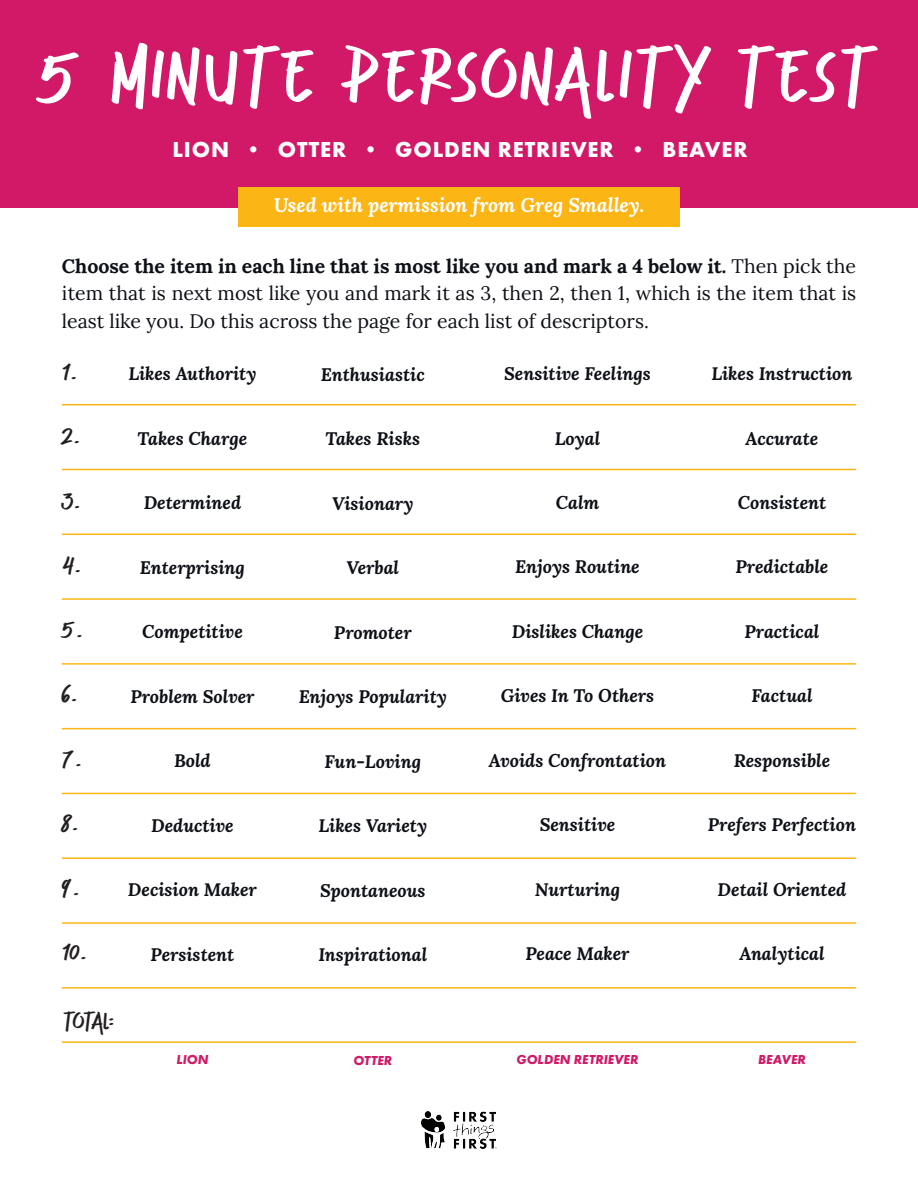
<style>
.page{position:relative;width:918px;height:1188px;background:#fff}
.page>*{position:absolute;margin:0;border:0;box-sizing:border-box;transform-origin:0 0}
.t1{font:79.5px "Clint Marker";letter-spacing:.04em;color:#fff}
.t2{font:25.5px "Clint Marker";letter-spacing:-.05em;color:#231f20}
.t3{font:700 22.5px "Futura PT";letter-spacing:.04em;color:#fff}
.t4{font:19.5px/27.6px "Lora";color:#0d1016;text-align:justify}
.t5{font:italic 700 19.5px "Lora";color:#fff}
.t6{font:italic 700 18px "Lora";color:#0d1016}
.t7{font:italic 700 13.5px "Futura PT";color:#d11967}
.s1{font-weight:700}
</style>
<div class="page">
<div style="left:0;top:0;width:918px;height:208px;background:#d11967"></div>
<div style="left:238px;top:187px;width:442px;height:39px;background:#fbb515"></div>
<hr style="left:62px;top:404px;width:794px;height:1px;background:#fbb515">
<hr style="left:62px;top:469px;width:794px;height:1px;background:#fbb515">
<hr style="left:62px;top:534px;width:794px;height:1px;background:#fbb515">
<hr style="left:62px;top:598px;width:794px;height:2px;background:#fbb515">
<hr style="left:62px;top:663px;width:794px;height:2px;background:#fbb515">
<hr style="left:62px;top:728px;width:794px;height:1px;background:#fbb515">
<hr style="left:62px;top:793px;width:794px;height:1px;background:#fbb515">
<hr style="left:62px;top:857px;width:794px;height:2px;background:#fbb515">
<hr style="left:62px;top:922px;width:794px;height:2px;background:#fbb515">
<hr style="left:62px;top:987px;width:794px;height:2px;background:#fbb515">
<hr style="left:62px;top:1041px;width:794px;height:2px;background:#fbb515">
<img style="left:422px;top:1112px;width:74px;height:36px">
<h1 class="t1" style="left:38px;top:36px;width:838px">5 MINUTE PERSONALITY TEST</h1>
<p class="t3" style="left:172px;top:135px;width:577px">LION • OTTER • GOLDEN RETRIEVER • BEAVER</p>
<p class="t5" style="left:274px;top:191px;width:372px">Used with permission from Greg Smalley.</p>
<p class="t4" style="left:62px;top:251px;width:796px"><span class="s1">Choose the item in each line that is most like you and mark a 4 below it.</span> Then pick the item that is next most like you and mark it as 3, then 2, then 1, which is the item that is least like you. Do this across the page for each list of descriptors.</p>
<h2 class="t2" style="left:62px;top:358px;width:17px">1.</h2>
<p class="t6" style="left:504px;top:361px;width:148px">Sensitive Feelings</p>
<p class="t6" style="left:711px;top:361px;width:143px">Likes Instruction</p>
<p class="t6" style="left:128px;top:361px;width:130px">Likes Authority</p>
<p class="t6" style="left:321px;top:361px;width:105px">Enthusiastic</p>
<h2 class="t2" style="left:62px;top:423px;width:20px">2.</h2>
<p class="t6" style="left:138px;top:426px;width:111px">Takes Charge</p>
<p class="t6" style="left:325px;top:426px;width:96px">Takes Risks</p>
<p class="t6" style="left:555px;top:425px;width:47px">Loyal</p>
<p class="t6" style="left:746px;top:425px;width:74px">Accurate</p>
<h2 class="t2" style="left:62px;top:487px;width:21px">3.</h2>
<p class="t6" style="left:144px;top:490px;width:99px">Determined</p>
<p class="t6" style="left:332px;top:490px;width:83px">Visionary</p>
<p class="t6" style="left:556px;top:490px;width:45px">Calm</p>
<p class="t6" style="left:738px;top:490px;width:90px">Consistent</p>
<h2 class="t2" style="left:62px;top:552px;width:21px">4.</h2>
<p class="t6" style="left:140px;top:554px;width:107px">Enterprising</p>
<p class="t6" style="left:347px;top:555px;width:54px">Verbal</p>
<p class="t6" style="left:515px;top:554px;width:126px">Enjoys Routine</p>
<p class="t6" style="left:736px;top:554px;width:94px">Predictable</p>
<h2 class="t2" style="left:62px;top:616px;width:23px">5.</h2>
<p class="t6" style="left:142px;top:619px;width:102px">Competitive</p>
<p class="t6" style="left:334px;top:619px;width:79px">Promoter</p>
<p class="t6" style="left:512px;top:619px;width:133px">Dislikes Change</p>
<p class="t6" style="left:745px;top:619px;width:76px">Practical</p>
<h2 class="t2" style="left:62px;top:681px;width:18px">6.</h2>
<p class="t6" style="left:130px;top:683px;width:126px">Problem Solver</p>
<p class="t6" style="left:299px;top:684px;width:150px">Enjoys Popularity</p>
<p class="t6" style="left:501px;top:683px;width:155px">Gives In To Others</p>
<p class="t6" style="left:751px;top:683px;width:62px">Factual</p>
<h2 class="t2" style="left:62px;top:745px;width:22px">7.</h2>
<p class="t6" style="left:174px;top:748px;width:38px">Bold</p>
<p class="t6" style="left:325px;top:748px;width:98px">Fun-Loving</p>
<p class="t6" style="left:489px;top:748px;width:179px">Avoids Confrontation</p>
<p class="t6" style="left:734px;top:748px;width:98px">Responsible</p>
<h2 class="t2" style="left:62px;top:810px;width:18px">8.</h2>
<p class="t6" style="left:151px;top:812px;width:84px">Deductive</p>
<p class="t6" style="left:318px;top:813px;width:110px">Likes Variety</p>
<p class="t6" style="left:540px;top:812px;width:77px">Sensitive</p>
<p class="t6" style="left:708px;top:812px;width:150px">Prefers Perfection</p>
<h2 class="t2" style="left:62px;top:874px;width:20px">9.</h2>
<p class="t6" style="left:128px;top:877px;width:130px">Decision Maker</p>
<p class="t6" style="left:320px;top:877px;width:107px">Spontaneous</p>
<p class="t6" style="left:535px;top:877px;width:87px">Nurturing</p>
<p class="t6" style="left:718px;top:877px;width:130px">Detail Oriented</p>
<h2 class="t2" style="left:62px;top:939px;width:27px">10.</h2>
<p class="t6" style="left:151px;top:941px;width:85px">Persistent</p>
<p class="t6" style="left:318px;top:942px;width:110px">Inspirational</p>
<p class="t6" style="left:525px;top:941px;width:106px">Peace Maker</p>
<p class="t6" style="left:739px;top:941px;width:87px">Analytical</p>
<h2 class="t2" style="left:63px;top:1009px;width:52px">TOTAL:</h2>
<p class="t7" style="left:176px;top:1052px;width:34px">LION</p>
<p class="t7" style="left:353px;top:1052px;width:40px">OTTER</p>
<p class="t7" style="left:517px;top:1051px;width:123px">GOLDEN RETRIEVER</p>
<p class="t7" style="left:758px;top:1051px;width:49px">BEAVER</p>
</div>
